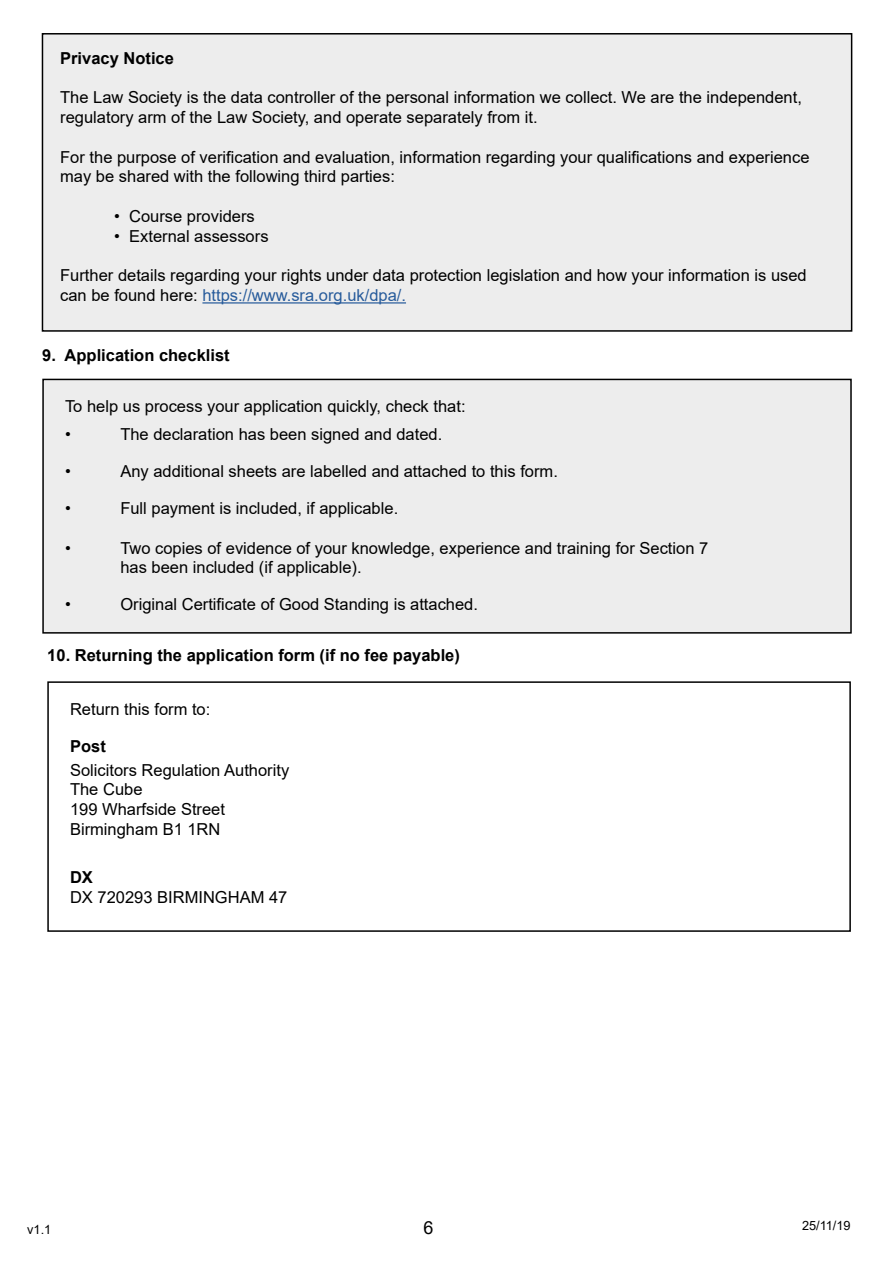
<style>
.page{position:relative;width:893px;height:1263px;background:#fff}
.page>*{position:absolute;margin:0;border:0;box-sizing:border-box;transform-origin:0 0}
.t1{font:18px "Arial";color:#000}
.t2{font:16.5px/19.8px "Arial";color:#000}
.t3{font:700 16.5px "Arial";color:#000}
.t4{font:12.75px "Arial";color:#000}
.s1{color:#275b9b}
</style>
<div class="page">
<div style="left:43px;top:379px;width:808px;height:254px;background:#ededed"></div>
<div style="left:42px;top:379px;width:810px;height:255px;border:2px solid #000"></div>
<div style="left:47px;top:681px;width:804px;height:251px;border:2px solid #000"></div>
<div style="left:42px;top:34px;width:810px;height:297px;background:#ededed"></div>
<hr style="left:202px;top:302px;width:204px;height:1px;background:#275b9b">
<div style="left:42px;top:33px;width:810px;height:299px;border:2px solid #000"></div>
<p class="t3" style="left:60px;top:46px;width:115px">Privacy Notice</p>
<p class="t2" style="left:60px;top:87px;width:743px">The Law Society is the data controller of the personal information we collect. We are the independent, regulatory arm of the Law Society, and operate separately from it.</p>
<p class="t2" style="left:60px;top:147px;width:751px">For the purpose of verification and evaluation, information regarding your qualifications and experience may be shared with the following third parties:</p>
<p class="t2" style="left:114px;top:206px;width:142px">• Course providers</p>
<p class="t2" style="left:114px;top:226px;width:156px">• External assessors</p>
<p class="t2" style="left:60px;top:266px;width:748px">Further details regarding your rights under data protection legislation and how your information is used can be found here: <span class="s1">https://www.sra.org.uk/dpa/.</span></p>
<p class="t3" style="left:42px;top:343px;width:189px">9. Application checklist</p>
<p class="t2" style="left:65px;top:392px;width:402px;line-height:28.3px">To help us process your application quickly, check that: •</p>
<p class="t2" style="left:120px;top:424px;width:323px">The declaration has been signed and dated.</p>
<p class="t2" style="left:65px;top:461px;width:7px">•</p>
<p class="t2" style="left:120px;top:461px;width:439px">Any additional sheets are labelled and attached to this form.</p>
<p class="t2" style="left:65px;top:498px;width:7px">•</p>
<p class="t2" style="left:120px;top:498px;width:279px">Full payment is included, if applicable.</p>
<p class="t2" style="left:65px;top:538px;width:7px">•</p>
<p class="t2" style="left:120px;top:538px;width:589px">Two copies of evidence of your knowledge, experience and training for Section 7 has been included (if applicable).</p>
<p class="t2" style="left:65px;top:594px;width:7px">•</p>
<p class="t2" style="left:120px;top:594px;width:359px">Original Certificate of Good Standing is attached.</p>
<p class="t3" style="left:47px;top:644px;width:414px">10. Returning the application form (if no fee payable)</p>
<p class="t2" style="left:70px;top:699px;width:142px">Return this form to:</p>
<p class="t3" style="left:70px;top:734px;width:37px">Post</p>
<p class="t2" style="left:70px;top:760px;width:221px">Solicitors Regulation Authority<br>The Cube<br>199 Wharfside Street<br>Birmingham B1 1RN</p>
<p class="t3" style="left:70px;top:866px;width:24px">DX</p>
<p class="t2" style="left:70px;top:887px;width:219px">DX 720293 BIRMINGHAM 47</p>
<p class="t4" style="left:27px;top:1220px;width:26px">v1.1</p>
<p class="t1" style="left:423px;top:1215px;width:12px">6</p>
<p class="t4" style="left:802px;top:1216px;width:50px">25/11/19</p>
</div>
